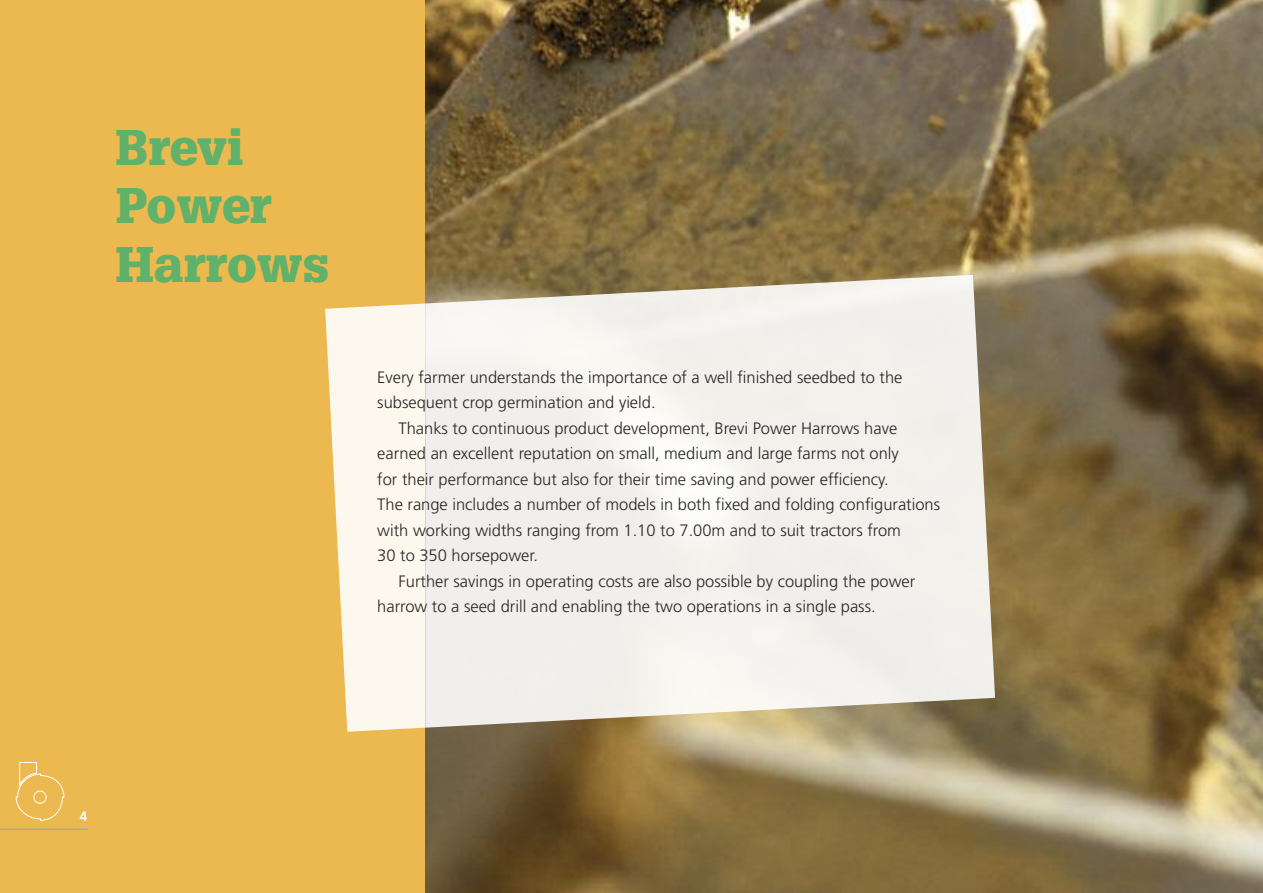
<style>
.page{position:relative;width:1263px;height:893px;background:#fff}
.page>*{position:absolute;margin:0;border:0;box-sizing:border-box;transform-origin:0 0}
.t1{font:900 48.9px/58.7px "Glypha";color:#60b169}
.t2{font:300 16.5px/25.5px "Frutiger LT";color:#272627}
.t3{font:700 13.5px "Frutiger LT";color:#fff}
</style>
<div class="page">
<div style="left:0;top:0;width:425px;height:893px;background:#ecb850"></div>
<img style="left:425px;top:0;width:838px;height:893px">
<hr style="left:0;top:828px;width:88px;height:2px;background:#a9a8a9">
<svg style="left:325px;top:303px;width:100px;height:429px"></svg>
<img style="left:425px;top:275px;width:570px;height:453px">
<svg style="left:16px;top:762px;width:48px;height:59px"></svg>
<h1 class="t1" style="left:116px;top:121px;width:215px">Brevi<br>Power<br>Harrows</h1>
<p class="t2" style="left:377px;top:366px;width:527px">Every farmer understands the importance of a well finished seedbed to the subsequent crop germination and yield.</p>
<p class="t2" style="left:398px;top:417px;width:500px">Thanks to continuous product development, Brevi Power Harrows have</p>
<p class="t2" style="left:377px;top:442px;width:523px">earned an excellent reputation on small, medium and large farms not only</p>
<p class="t2" style="left:377px;top:468px;width:513px">for their performance but also for their time saving and power efficiency.</p>
<p class="t2" style="left:377px;top:493px;width:564px">The range includes a number of models in both fixed and folding configurations</p>
<p class="t2" style="left:377px;top:519px;width:525px">with working widths ranging from 1.10 to 7.00m and to suit tractors from</p>
<p class="t2" style="left:377px;top:544px;width:162px">30 to 350 horsepower.</p>
<p class="t2" style="left:398px;top:570px;width:518px">Further savings in operating costs are also possible by coupling the power</p>
<p class="t2" style="left:377px;top:595px;width:500px">harrow to a seed drill and enabling the two operations in a single pass.</p>
<p class="t3" style="left:80px;top:811px;width:9px">4</p>
</div>
